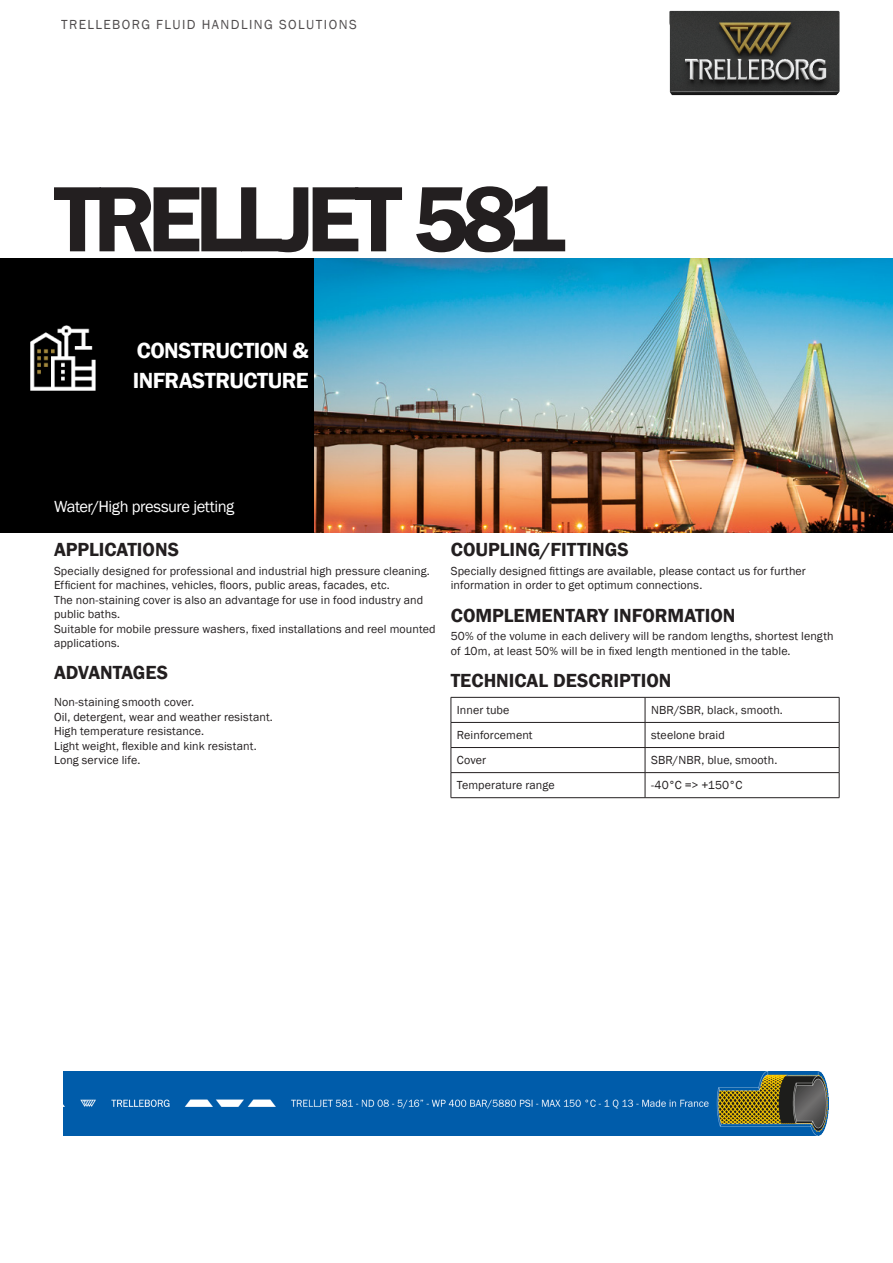
<style>
.page{position:relative;width:893px;height:1263px;background:#fff}
.page>*{position:absolute;margin:0;border:0;box-sizing:border-box;transform-origin:0 0}
._002_PRODUCT_NAME_1{font:600 96px "Franklin Gothic";letter-spacing:-.08em;color:#231f20}
._004_MARKET_SEGMENT{font:600 22.5px/30px "Franklin Gothic";letter-spacing:-.025em;color:#fff}
.Title_Bold{font:600 19.5px "Franklin Gothic";color:#231f20}
._005_APPLICATION{font:16.5px "Franklin Gothic";letter-spacing:-.03em;color:#fff}
.t1{font:13.5px "Franklin Gothic";letter-spacing:.105em;color:#231f20}
.Text_8_PT{font:12px/14.4px "Franklin Gothic";letter-spacing:.01em;color:#231f20}
._006_TITRE{font:12px/14.4px "Franklin Gothic";letter-spacing:.01em;color:#231f20}
.TableBody{font:12px "Franklin Gothic";letter-spacing:.01em;color:#231f20}
</style>
<div class="page">
<img style="left:669px;top:10px;width:171px;height:86px">
<div style="left:0;top:258px;width:315px;height:275px;background:#000"></div>
<img style="left:315px;top:258px;width:578px;height:275px">
<hr style="left:451px;top:697px;width:194px;height:1px;background:#231f20">
<hr style="left:645px;top:697px;width:194px;height:1px;background:#231f20">
<hr style="left:451px;top:722px;width:194px;height:1px;background:#231f20">
<hr style="left:645px;top:722px;width:194px;height:1px;background:#231f20">
<hr style="left:451px;top:747px;width:194px;height:1px;background:#231f20">
<hr style="left:645px;top:747px;width:194px;height:1px;background:#231f20">
<hr style="left:451px;top:772px;width:194px;height:1px;background:#231f20">
<svg style="left:451px;top:697px;width:1px;height:100px"></svg>
<hr style="left:645px;top:772px;width:194px;height:1px;background:#231f20">
<svg style="left:645px;top:697px;width:1px;height:100px"></svg>
<svg style="left:839px;top:697px;width:1px;height:100px"></svg>
<hr style="left:451px;top:797px;width:194px;height:1px;background:#231f20">
<hr style="left:645px;top:797px;width:194px;height:1px;background:#231f20">
<img style="left:64px;top:1072px;width:765px;height:64px">
<p class="t1" style="left:61px;top:16px;width:297px">TRELLEBORG FLUID HANDLING SOLUTIONS</p>
<p class="_002_PRODUCT_NAME_1" style="left:54px;top:160px;width:513px">TRELLJET 581</p>
<p class="_004_MARKET_SEGMENT" style="left:133px;top:335px;width:177px">CONSTRUCTION &amp;<br>INFRASTRUCTURE</p>
<p class="_005_APPLICATION" style="left:54px;top:496px;width:182px">Water/High pressure jetting</p>
<p class="Title_Bold" style="left:54px;top:538px;width:127px">APPLICATIONS</p>
<p class="Text_8_PT" style="left:54px;top:564px;width:383px">Specially designed for professional and industrial high pressure cleaning.<br>Efficient for machines, vehicles, floors, public areas, facades, etc.<br>The non-staining cover is also an advantage for use in food industry and public baths.<br>Suitable for mobile pressure washers, fixed installations and reel mounted applications.</p>
<p class="Title_Bold" style="left:54px;top:661px;width:116px">ADVANTAGES</p>
<p class="_006_TITRE" style="left:54px;top:695px;width:220px">Non-staining smooth cover.<br>Oil, detergent, wear and weather resistant.<br>High temperature resistance.<br>Light weight, flexible and kink resistant.<br>Long service life.</p>
<p class="Title_Bold" style="left:451px;top:538px;width:180px">COUPLING/FITTINGS</p>
<p class="Text_8_PT" style="left:451px;top:564px;width:357px">Specially designed fittings are available, please contact us for further information in order to get optimum connections.</p>
<p class="Title_Bold" style="left:451px;top:603px;width:286px">COMPLEMENTARY INFORMATION</p>
<p class="Text_8_PT" style="left:451px;top:629px;width:384px">50% of the volume in each delivery will be random lengths, shortest length of 10m, at least 50% will be in fixed length mentioned in the table.</p>
<p class="Title_Bold" style="left:451px;top:668px;width:222px">TECHNICAL DESCRIPTION</p>
<p class="TableBody" style="left:457px;top:703px;width:54px">Inner tube</p>
<p class="TableBody" style="left:651px;top:703px;width:133px">NBR/SBR, black, smooth.</p>
<p class="TableBody" style="left:457px;top:728px;width:77px">Reinforcement</p>
<p class="TableBody" style="left:651px;top:728px;width:75px">steelone braid</p>
<p class="TableBody" style="left:457px;top:753px;width:31px">Cover</p>
<p class="TableBody" style="left:651px;top:753px;width:128px">SBR/NBR, blue, smooth.</p>
<p class="TableBody" style="left:457px;top:778px;width:99px">Temperature range</p>
<p class="TableBody" style="left:651px;top:778px;width:93px">-40°C =&gt; +150°C</p>
</div>
